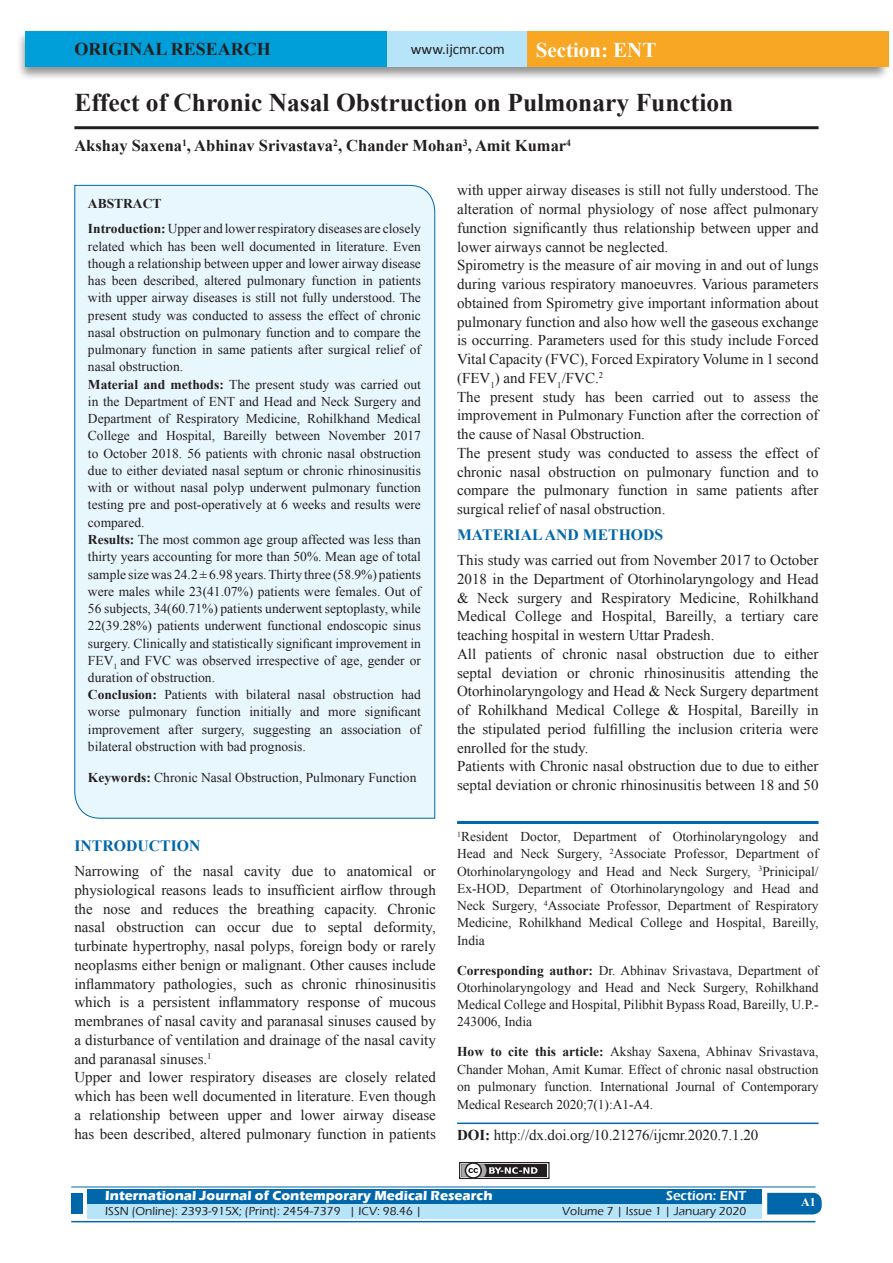
<style>
.page{position:relative;width:893px;height:1263px;background:#fff}
.page>*{position:absolute;margin:0;border:0;box-sizing:border-box;transform-origin:0 0}
.A_Title_New{font:700 25.5px "Times New Roman";color:#231f20}
.t1{font:700 21px "Times New Roman";color:#fff}
.AT_new{font:700 18px "Times New Roman";color:#231f20}
.AU-New{font:700 16.5px "Times New Roman";color:#231f20}
.t2{font:700 15.75px "Times New Roman";color:#0067aa}
.TX_New{font:15px/18.8px "Times New Roman";color:#231f20;text-align:justify}
.t3{font:15px "Calibri";color:#231f20}
.Affi_New{font:13.5px/17.2px "Times New Roman";color:#231f20}
.HTC_new{font:13.5px/17.5px "Times New Roman";letter-spacing:-.005em;color:#231f20;text-align:justify}
.Corresponding{font:13.5px/17.2px "Times New Roman";color:#231f20;text-align:justify}
.t4{font:700 13.5px "Eras ITC";color:#fff}
.t5{font:600 13.5px "Eras ITC";color:#fff}
.t6{font:500 12px "Eras ITC";color:#231f20}
.t7{font:700 12px "Times New Roman";color:#fff}
.s1{font-weight:700}
</style>
<div class="page">
<div style="left:16px;top:29px;width:875px;height:52px;background:#231f20;opacity:.5"></div>
<div style="left:25px;top:31px;width:858px;height:35px;background:#b6e4f9"></div>
<div style="left:25px;top:31px;width:362px;height:35px;background:#009fda"></div>
<div style="left:527px;top:31px;width:361px;height:35px;background:#f7a724"></div>
<div style="left:87px;top:1189px;width:674px;height:15px;background:#0067aa"></div>
<div style="left:87px;top:1204px;width:674px;height:15px;background:#b6e4f9"></div>
<svg style="left:767px;top:1193px;width:55px;height:21px"></svg>
<hr style="left:71px;top:1186px;width:744px;height:1px;background:#0067aa">
<hr style="left:71px;top:1221px;width:744px;height:1px;background:#0067aa">
<div style="left:71px;top:1193px;width:12px;height:21px;background:#0067aa"></div>
<div style="left:459px;top:1162px;width:91px;height:17px;border:1px solid #231f20"></div>
<div style="left:461px;top:1164px;width:86px;height:13px;background:#231f20"></div>
<svg style="left:461px;top:1162px;width:76px;height:17px"></svg>
<hr style="left:74px;top:126px;width:745px;height:3px;background:#231f20">
<div style="left:74px;top:185px;width:361px;height:634px;background:#e8f6fd"></div>
<hr style="left:457px;top:821px;width:362px;height:3px;background:#0067aa">
<hr style="left:457px;top:1122px;width:362px;height:2px;background:#0067aa">
<p class="AT_new" style="left:74px;top:36px;width:198px">ORIGINAL RESEARCH</p>
<p class="t3" style="left:411px;top:40px;width:96px">www.ijcmr.com</p>
<h2 class="t1" style="left:536px;top:35px;width:122px">Section: ENT</h2>
<p class="A_Title_New" style="left:74px;top:85px;width:660px">Effect of Chronic Nasal Obstruction on Pulmonary Function</p>
<p class="AU-New" style="left:74px;top:134px;width:498px">Akshay Saxena<sup>1</sup>, Abhinav Srivastava<sup>2</sup>, Chander Mohan<sup>3</sup>, Amit Kumar<sup>4</sup></p>
<p class="Affi_New" style="left:88px;top:190px;width:334px;line-height:25.8px"><span class="s1">ABSTRACT<br>Introduction:</span> Upper and lower respiratory diseases are closely</p>
<p class="Affi_New" style="left:88px;top:237px;width:335px">related which has been well documented in literature. Even though a relationship between upper and lower airway disease has been described, altered pulmonary function in patients with upper airway diseases is still not fully understood. The present study was conducted to assess the effect of chronic nasal obstruction on pulmonary function and to compare the pulmonary function in same patients after surgical relief of nasal obstruction.<br><span class="s1">Material and methods:</span> The present study was carried out in the Department of ENT and Head and Neck Surgery and Department of Respiratory Medicine, Rohilkhand Medical College and Hospital, Bareilly between November 2017 to October 2018. 56 patients with chronic nasal obstruction due to either deviated nasal septum or chronic rhinosinusitis with or without nasal polyp underwent pulmonary function testing pre and post-operatively at 6 weeks and results were compared.<br><span class="s1">Results:</span> The most common age group affected was less than thirty years accounting for more than 50%. Mean age of total sample size was 24.2 ± 6.98 years. Thirty three (58.9%) patients were males while 23(41.07%) patients were females. Out of 56 subjects, 34(60.71%) patients underwent septoplasty, while 22(39.28%) patients underwent functional endoscopic sinus surgery. Clinically and statistically significant improvement in FEV<sub>1</sub> and FVC was observed irrespective of age, gender or duration of obstruction.<br><span class="s1">Conclusion:</span> Patients with bilateral nasal obstruction had worse pulmonary function initially and more significant improvement after surgery, suggesting an association of bilateral obstruction with bad prognosis.</p>
<p class="Affi_New" style="left:88px;top:768px;width:330px"><span class="s1">Keywords:</span> Chronic Nasal Obstruction, Pulmonary Function</p>
<h1 class="t2" style="left:74px;top:835px;width:127px">INTRODUCTION</h1>
<p class="TX_New" style="left:74px;top:861px;width:363px">Narrowing of the nasal cavity due to anatomical or physiological reasons leads to insufficient airflow through the nose and reduces the breathing capacity. Chronic nasal obstruction can occur due to septal deformity, turbinate hypertrophy, nasal polyps, foreign body or rarely neoplasms either benign or malignant. Other causes include inflammatory pathologies, such as chronic rhinosinusitis which is a persistent inflammatory response of mucous membranes of nasal cavity and paranasal sinuses caused by a disturbance of ventilation and drainage of the nasal cavity and paranasal sinuses.<sup>1</sup></p>
<p class="TX_New" style="left:74px;top:1068px;width:363px">Upper and lower respiratory diseases are closely related which has been well documented in literature. Even though a relationship between upper and lower airway disease has been described, altered pulmonary function in patients</p>
<p class="TX_New" style="left:457px;top:181px;width:363px">with upper airway diseases is still not fully understood. The alteration of normal physiology of nose affect pulmonary function significantly thus relationship between upper and lower airways cannot be neglected.</p>
<p class="TX_New" style="left:457px;top:256px;width:363px">Spirometry is the measure of air moving in and out of lungs during various respiratory manoeuvres. Various parameters obtained from Spirometry give important information about pulmonary function and also how well the gaseous exchange is occurring. Parameters used for this study include Forced Vital Capacity (FVC), Forced Expiratory Volume in 1 second (FEV<sub>1</sub>) and FEV<sub>1</sub>/FVC.<sup>2</sup></p>
<p class="TX_New" style="left:457px;top:387px;width:363px">The present study has been carried out to assess the improvement in Pulmonary Function after the correction of the cause of Nasal Obstruction.</p>
<p class="TX_New" style="left:457px;top:443px;width:363px">The present study was conducted to assess the effect of chronic nasal obstruction on pulmonary function and to compare the pulmonary function in same patients after surgical relief of nasal obstruction.</p>
<h1 class="t2" style="left:457px;top:524px;width:208px">MATERIAL AND METHODS</h1>
<p class="TX_New" style="left:457px;top:550px;width:363px">This study was carried out from November 2017 to October 2018 in the Department of Otorhinolaryngology and Head &amp; Neck surgery and Respiratory Medicine, Rohilkhand Medical College and Hospital, Bareilly, a tertiary care teaching hospital in western Uttar Pradesh.</p>
<p class="TX_New" style="left:457px;top:644px;width:363px">All patients of chronic nasal obstruction due to either septal deviation or chronic rhinosinusitis attending the Otorhinolaryngology and Head &amp; Neck Surgery department of Rohilkhand Medical College &amp; Hospital, Bareilly in the stipulated period fulfilling the inclusion criteria were enrolled for the study.</p>
<p class="TX_New" style="left:457px;top:757px;width:363px">Patients with Chronic nasal obstruction due to due to either septal deviation or chronic rhinosinusitis between 18 and 50</p>
<p class="Affi_New" style="left:457px;top:828px;width:363px;text-align:justify"><sup>1</sup>Resident Doctor, Department of Otorhinolaryngology and Head and Neck Surgery, <sup>2</sup>Associate Professor, Department of Otorhinolaryngology and Head and Neck Surgery, <sup>3</sup>Prinicipal/ Ex-HOD, Department of Otorhinolaryngology and Head and Neck Surgery, <sup>4</sup>Associate Professor, Department of Respiratory Medicine, Rohilkhand Medical College and Hospital, Bareilly, India</p>
<p class="Corresponding" style="left:457px;top:961px;width:363px"><span class="s1">Corresponding author:</span> Dr. Abhinav Srivastava, Department of Otorhinolaryngology and Head and Neck Surgery, Rohilkhand Medical College and Hospital, Pilibhit Bypass Road, Bareilly, U.P.- 243006, India</p>
<p class="HTC_new" style="left:457px;top:1043px;width:363px"><span class="s1">How to cite this article:</span> Akshay Saxena, Abhinav Srivastava, Chander Mohan, Amit Kumar. Effect of chronic nasal obstruction on pulmonary function. International Journal of Contemporary Medical Research 2020;7(1):A1-A4.</p>
<p class="TX_New" style="left:457px;top:1125px;width:303px"><span class="s1">DOI:</span> http://dx.doi.org/10.21276/ijcmr.2020.7.1.20</p>
<p class="t4" style="left:105px;top:1188px;width:389px">International Journal of Contemporary Medical Research</p>
<p class="t5" style="left:666px;top:1188px;width:82px">Section: ENT</p>
<p class="t6" style="left:105px;top:1204px;width:318px">ISSN (Online): 2393-915X; (Print): 2454-7379 | ICV: 98.46 |</p>
<p class="t6" style="left:562px;top:1204px;width:186px">Volume 7 | Issue 1 | January 2020</p>
<h4 class="t7" style="left:801px;top:1194px;width:16px">A1</h4>
</div>
